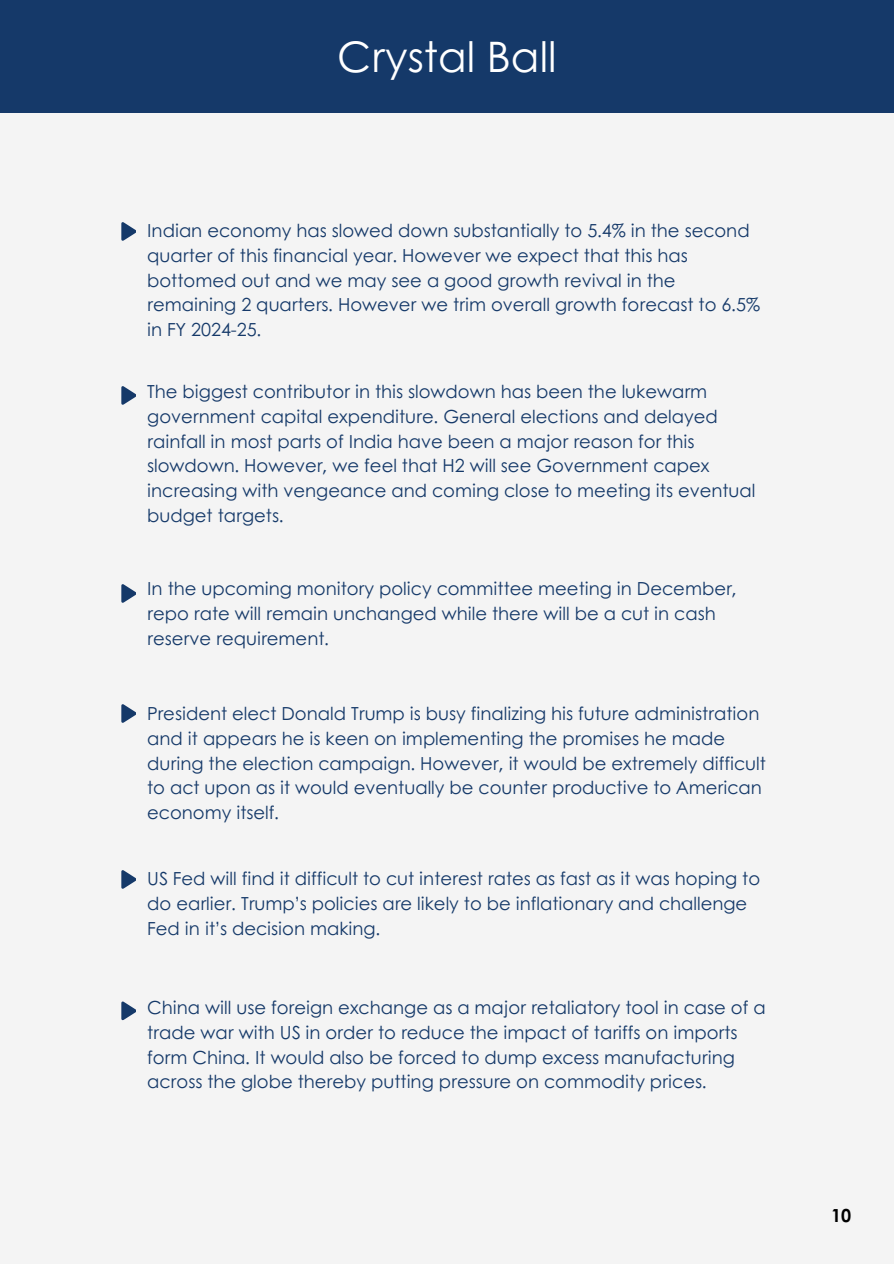
<style>
.page{position:relative;width:894px;height:1264px;background:#fff}
.page>*{position:absolute;margin:0;border:0;box-sizing:border-box;transform-origin:0 0}
.t1{font:42px "Century Gothic";color:#fff}
.t2{font:18px/24.8px "Century Gothic";color:#153969}
.t3{font:700 18px "Century Gothic";color:#000}
</style>
<div class="page">
<div style="left:0;top:0;width:893px;height:1263px;background:#f4f4f4"></div>
<div style="left:0;top:0;width:893px;height:112px;background:#153969"></div>
<svg style="left:121px;top:222px;width:15px;height:19px"></svg>
<svg style="left:121px;top:386px;width:15px;height:19px"></svg>
<svg style="left:121px;top:584px;width:15px;height:19px"></svg>
<svg style="left:121px;top:704px;width:15px;height:19px"></svg>
<svg style="left:121px;top:1001px;width:15px;height:19px"></svg>
<svg style="left:121px;top:870px;width:15px;height:18px"></svg>
<p class="t1" style="left:337px;top:25px;width:221px">Crystal Ball</p>
<h1 class="t2" style="left:147px;top:217px;width:614px">Indian economy has slowed down substantially to 5.4% in the second quarter of this financial year. However we expect that this has bottomed out and we may see a good growth revival in the remaining 2 quarters. However we trim overall growth forecast to 6.5% in FY 2024-25.</h1>
<p class="t2" style="left:147px;top:378px;width:609px">The biggest contributor in this slowdown has been the lukewarm government capital expenditure. General elections and delayed rainfall in most parts of India have been a major reason for this slowdown. However, we feel that H2 will see Government capex increasing with vengeance and coming close to meeting its eventual budget targets.</p>
<p class="t2" style="left:147px;top:575px;width:591px">In the upcoming monitory policy committee meeting in December, repo rate will remain unchanged while there will be a cut in cash reserve requirement.</p>
<p class="t2" style="left:147px;top:700px;width:620px">President elect Donald Trump is busy finalizing his future administration and it appears he is keen on implementing the promises he made during the election campaign. However, it would be extremely difficult to act upon as it would eventually be counter productive to American economy itself.</p>
<p class="t2" style="left:147px;top:865px;width:614px">US Fed will find it difficult to cut interest rates as fast as it was hoping to do earlier. Trump’s policies are likely to be inflationary and challenge<br>Fed in it’s decision making.</p>
<p class="t2" style="left:147px;top:994px;width:620px">China will use foreign exchange as a major retaliatory tool in case of a trade war with US in order to reduce the impact of tariffs on imports form China. It would also be forced to dump excess manufacturing across the globe thereby putting pressure on commodity prices.</p>
<p class="t3" style="left:830px;top:1201px;width:22px">10</p>
</div>
